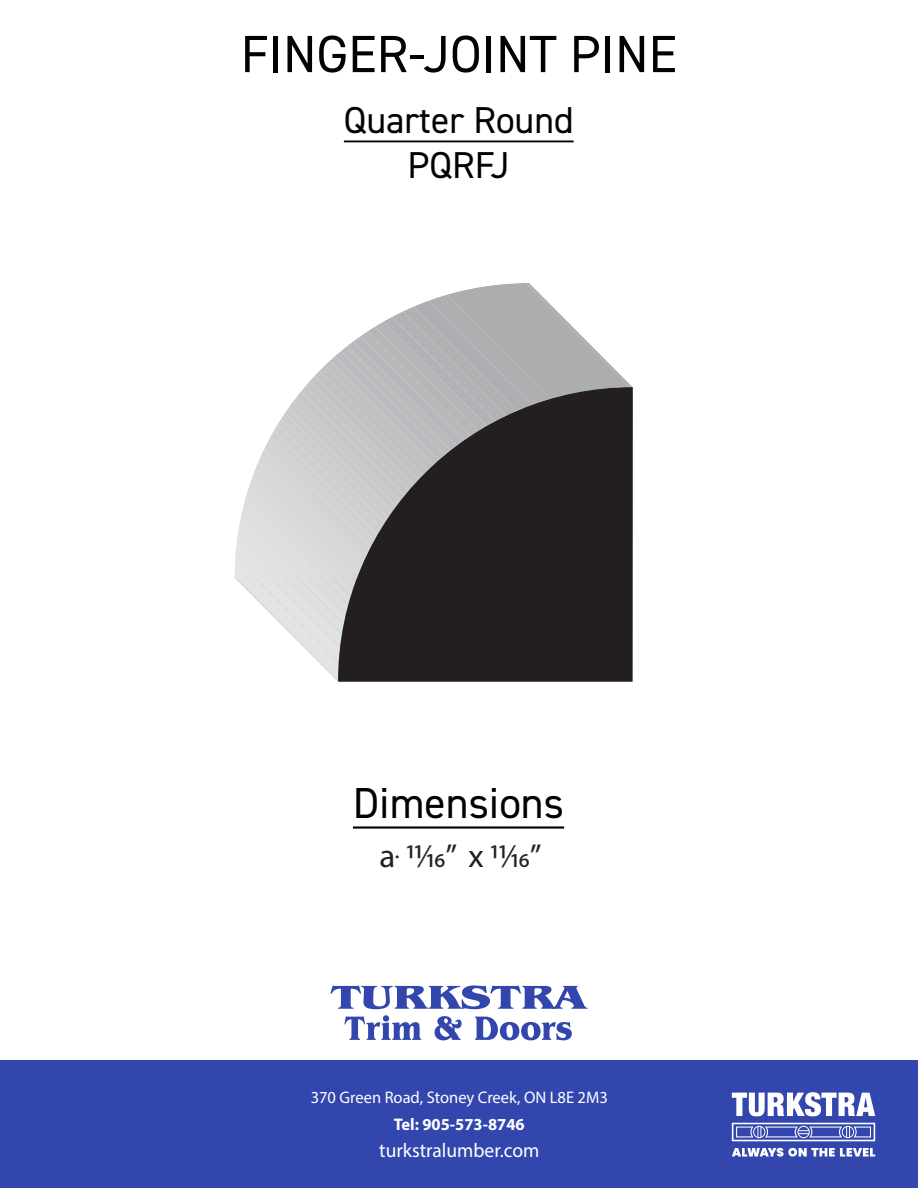
<style>
.page{position:relative;width:918px;height:1188px;background:#fff}
.page>*{position:absolute;margin:0;border:0;box-sizing:border-box;transform-origin:0 0}
.t1{font:52.5px "DIN2014";color:#030202}
.t2{font:43.5px "DIN2014";color:#030202}
.t3{font:37.5px/45px "DIN2014";color:#030202;text-align:center}
.t4{font:33px "Myriad Pro";color:#232020}
.t5{font:19.95px "Myriad Pro";color:#fff}
.t6{font:16.8px "Myriad Pro";color:#fff}
.t7{font:700 16.8px "Myriad Pro";color:#fff}
</style>
<div class="page">
<div style="left:0;top:1060px;width:918px;height:128px;background:#3246ae"></div>
<svg style="left:732px;top:1092px;width:143px;height:24px"></svg>
<svg style="left:732px;top:1148px;width:143px;height:9px"></svg>
<svg style="left:732px;top:1123px;width:143px;height:18px"></svg>
<svg style="left:330px;top:985px;width:258px;height:24px"></svg>
<svg style="left:344px;top:1015px;width:77px;height:25px"></svg>
<svg style="left:435px;top:1016px;width:27px;height:24px"></svg>
<svg style="left:475px;top:1017px;width:97px;height:23px"></svg>
<hr style="left:353px;top:826px;width:211px;height:3px;background:#030202">
<hr style="left:344px;top:140px;width:230px;height:2px;background:#030202">
<svg style="left:234px;top:283px;width:398px;height:399px"></svg>
<svg style="left:338px;top:387px;width:295px;height:295px;background:#454344"></svg>
<h1 class="t1" style="left:241px;top:21px;width:438px">FINGER-JOINT PINE</h1>
<h3 class="t3" style="left:344px;top:97px;width:231px">Quarter Round<br>PQRFJ</h3>
<h2 class="t2" style="left:353px;top:776px;width:213px">Dimensions</h2>
<h3 class="t4" style="left:379px;top:836px;width:163px">a. 11⁄16” x 11⁄16”</h3>
<p class="t6" style="left:311px;top:1087px;width:299px">370 Green Road, Stoney Creek, ON L8E 2M3</p>
<p class="t7" style="left:394px;top:1113px;width:132px">Tel: 905-573-8746</p>
<p class="t5" style="left:379px;top:1138px;width:162px">turkstralumber.com</p>
</div>
